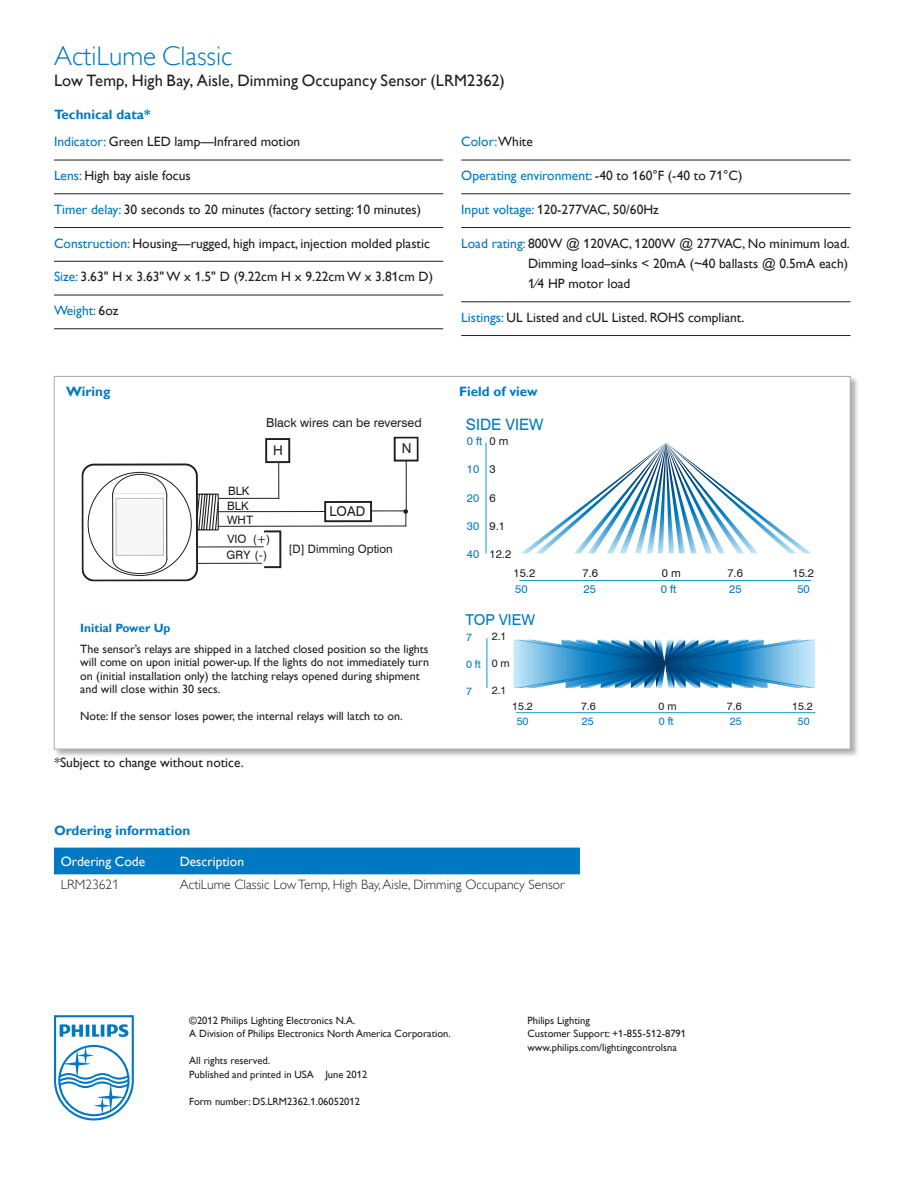
<style>
.page{position:relative;width:918px;height:1188px;background:#fff}
.page>*{position:absolute;margin:0;border:0;box-sizing:border-box;transform-origin:0 0}
.t1{font:27px "Gill Sans Alt One WGL Light";color:#0079c2}
.t2{font:16.5px "Gill Sans Alt One WGL";letter-spacing:.005em;color:#231f20}
.t3{font:15.75px "Swiss 721 BT";color:#0079c1}
.t4{font:15px "Swiss 721 BT";color:#0079c1}
._01_Body_Text_with_R{font:13.5px/20.2px "Gill Sans Alt One WGL";color:#231f20;text-align:justify}
._03_Table_row{font:13.5px "Gill Sans Alt One WGL Light";color:#231f20}
._01_Body_Text_with_R-2{font:13.5px "Gill Sans Alt One WGL";color:#0079c2}
._02_Body_text_headin{font:700 13.5px "Gill Sans Alt One WGL";color:#0079c2}
._01_Body_Text{font:13.5px "Gill Sans Alt One WGL";color:#231f20}
._03_Table_heading{font:13.5px "Gill Sans Alt One WGL";color:#fff}
.t5{font:13.5px "Swiss 721 BT";color:#231f20}
.t6{font:12.45px "Swiss 721 BT";color:#231f20}
._03_Caption_text{font:12px/13.5px "Gill Sans Alt One WGL";color:#231f20}
._03_Caption_heading{font:700 12px "Gill Sans Alt One WGL";color:#0079c2}
.t7{font:11.55px/14.5px "Swiss 721 BT";color:#231f20}
.t8{font:11.25px "Swiss 721 BT";color:#231f20}
.t9{font:11.25px "Swiss 721 BT";color:#0079c1}
.t10{font:10.8px "Swiss 721 BT";color:#231f20}
.t11{font:10.8px "Swiss 721 BT";color:#0079c1}
.t12{font:10.5px/13.5px "Gill Sans Alt One WGL";color:#231f20}
.s1{color:#0079c2}
.s2{color:#231f20}
</style>
<div class="page">
<svg style="left:54px;top:1015px;width:80px;height:105px"></svg>
<div style="left:54px;top:848px;width:526px;height:27px;background:#0079c2"></div>
<hr style="left:54px;top:160px;width:389px;height:1px;background:#231f20">
<hr style="left:54px;top:194px;width:389px;height:1px;background:#231f20">
<hr style="left:54px;top:227px;width:389px;height:1px;background:#231f20">
<hr style="left:54px;top:261px;width:389px;height:1px;background:#231f20">
<hr style="left:54px;top:295px;width:389px;height:1px;background:#231f20">
<hr style="left:54px;top:329px;width:389px;height:1px;background:#231f20">
<hr style="left:461px;top:160px;width:389px;height:1px;background:#231f20">
<hr style="left:461px;top:194px;width:389px;height:1px;background:#231f20">
<hr style="left:461px;top:227px;width:389px;height:1px;background:#231f20">
<hr style="left:461px;top:302px;width:389px;height:1px;background:#231f20">
<hr style="left:461px;top:335px;width:389px;height:1px;background:#231f20">
<div style="left:54px;top:376px;width:805px;height:382px;background:#231f20;opacity:.35"></div>
<div style="left:54px;top:376px;width:797px;height:373px;background:#fff;border:1px solid #a8a9ad"></div>
<hr style="left:186px;top:546px;width:78px;height:1px;background:#231f20">
<hr style="left:184px;top:563px;width:78px;height:1px;background:#231f20">
<div style="left:82px;top:464px;width:115px;height:117px;background:#fff;border-radius:12px"></div>
<div style="left:81px;top:463px;width:117px;height:119px;border:2px solid #231f20;border-radius:12px"></div>
<div style="left:394px;top:437px;width:25px;height:25px;border:2px solid #231f20"></div>
<div style="left:265px;top:438px;width:25px;height:25px;border:2px solid #231f20"></div>
<div style="left:112px;top:474px;width:55px;height:43px;border:1px solid #231f20;border-radius:50%"></div>
<div style="left:112px;top:545px;width:55px;height:29px;border:1px solid #231f20;border-radius:50%"></div>
<svg style="left:114px;top:498px;width:51px;height:59px"></svg>
<div style="left:112px;top:494px;width:55px;height:66px;border:1px solid #231f20"></div>
<div style="left:116px;top:498px;width:47px;height:57px;background:#f7f7f8"></div>
<div style="left:116px;top:498px;width:48px;height:58px;border:1px solid #bcbdc0"></div>
<svg style="left:113px;top:493px;width:53px;height:4px"></svg>
<hr style="left:113px;top:558px;width:53px;height:2px;background:#fff">
<svg style="left:264px;top:566px;width:15px;height:2px"></svg>
<hr style="left:279px;top:531px;width:2px;height:37px;background:#231f20">
<svg style="left:194px;top:460px;width:214px;height:72px"></svg>
<svg style="left:521px;top:443px;width:290px;height:110px"></svg>
<hr style="left:486px;top:443px;width:1px;height:110px;background:#0d9dc3">
<hr style="left:519px;top:580px;width:292px;height:1px;background:#0d9dc3">
<svg style="left:514px;top:640px;width:302px;height:48px;background:#4b99c8"></svg>
<hr style="left:487px;top:639px;width:1px;height:49px;background:#0d9dc3">
<hr style="left:516px;top:712px;width:299px;height:1px;background:#0d9dc3">
<h1 class="t1" style="left:54px;top:39px;width:180px">ActiLume Classic</h1>
<p class="t2" style="left:54px;top:69px;width:452px">Low Temp, High Bay, Aisle, Dimming Occupancy Sensor (LRM2362)</p>
<p class="_02_Body_text_headin" style="left:54px;top:106px;width:98px">Technical data*</p>
<p class="_01_Body_Text_with_R" style="left:54px;top:132px;width:248px"><span class="s1">Indicator:</span> Green LED lamp—Infrared motion</p>
<p class="_01_Body_Text_with_R" style="left:54px;top:165px;width:138px"><span class="s1">Lens:</span> High bay aisle focus</p>
<p class="_01_Body_Text_with_R" style="left:54px;top:199px;width:369px"><span class="s1">Timer delay:</span> 30 seconds to 20 minutes (factory setting: 10 minutes)</p>
<p class="_01_Body_Text_with_R" style="left:54px;top:233px;width:377px"><span class="s1">Construction:</span> Housing—rugged, high impact, injection molded plastic</p>
<p class="_01_Body_Text_with_R" style="left:54px;top:267px;width:381px"><span class="s1">Size:</span> 3.63" H x 3.63" W x 1.5" D (9.22cm H x 9.22cm W x 3.81cm D)</p>
<p class="_01_Body_Text_with_R-2" style="left:54px;top:301px;width:66px">Weight: <span class="s2">6oz</span></p>
<p class="_01_Body_Text_with_R-2" style="left:461px;top:133px;width:73px">Color:<span class="s2">White</span></p>
<p class="_01_Body_Text_with_R-2" style="left:461px;top:166px;width:283px">Operating environment: <span class="s2">-40 to 160°F (-40 to 71°C)</span></p>
<p class="_01_Body_Text_with_R" style="left:461px;top:199px;width:199px"><span class="s1">Input voltage:</span> 120-277VAC, 50/60Hz</p>
<p class="_01_Body_Text_with_R" style="left:528px;top:233px;width:323px;text-indent:-67px"><span class="s1">Load rating:</span> 800W @ 120VAC, 1200W @ 277VAC, No minimum load.<br>Dimming load–sinks &lt; 20mA (~40 ballasts @ 0.5mA each)<br>1⁄4 HP motor load</p>
<p class="_01_Body_Text_with_R" style="left:461px;top:307px;width:285px"><span class="s1">Listings:</span> UL Listed and cUL Listed. ROHS compliant.</p>
<p class="_02_Body_text_headin" style="left:66px;top:382px;width:46px">Wiring</p>
<p class="_02_Body_text_headin" style="left:459px;top:382px;width:80px">Field of view</p>
<p class="t6" style="left:266px;top:415px;width:157px">Black wires can be reversed</p>
<p class="t3" style="left:466px;top:415px;width:79px">SIDE VIEW</p>
<p class="t9" style="left:467px;top:434px;width:17px">0 ft</p>
<p class="t9" style="left:467px;top:463px;width:14px">10</p>
<p class="t9" style="left:467px;top:491px;width:14px">20</p>
<p class="t9" style="left:467px;top:519px;width:14px">30</p>
<p class="t9" style="left:467px;top:547px;width:14px">40</p>
<p class="t8" style="left:489px;top:434px;width:21px">0 m</p>
<p class="t8" style="left:489px;top:463px;width:8px">3</p>
<p class="t8" style="left:489px;top:491px;width:8px">6</p>
<p class="t8" style="left:489px;top:519px;width:17px">9.1</p>
<p class="t8" style="left:489px;top:547px;width:23px">12.2</p>
<p class="t5" style="left:273px;top:442px;width:11px">H</p>
<p class="t5" style="left:402px;top:440px;width:11px">N</p>
<p class="t7" style="left:227px;top:484px;width:27px">BLK<br>BLK<br>WHT</p>
<p class="t5" style="left:329px;top:503px;width:37px">LOAD</p>
<p class="t7" style="left:227px;top:530px;width:45px;line-height:16.4px">VIO (+)<br>GRY (-)</p>
<p class="t7" style="left:288px;top:542px;width:106px">[D] Dimming Option</p>
<p class="_03_Caption_heading" style="left:80px;top:620px;width:92px">Initial Power Up</p>
<p class="_03_Caption_text" style="left:80px;top:642px;width:350px">The sensor’s relays are shipped in a latched closed position so the lights will come on upon initial power-up. If the lights do not immediately turn on (initial installation only) the latching relays opened during shipment and will close within 30 secs.</p>
<p class="_03_Caption_text" style="left:80px;top:709px;width:324px">Note: If the sensor loses power, the internal relays will latch to on.</p>
<p class="_01_Body_Text" style="left:54px;top:754px;width:191px">*Subject to change without notice.</p>
<p class="t8" style="left:514px;top:567px;width:23px">15.2</p>
<p class="t8" style="left:583px;top:567px;width:17px">7.6</p>
<p class="t8" style="left:662px;top:567px;width:21px">0 m</p>
<p class="t8" style="left:727px;top:567px;width:17px">7.6</p>
<p class="t8" style="left:792px;top:567px;width:23px">15.2</p>
<p class="t4" style="left:465px;top:610px;width:71px">TOP VIEW</p>
<p class="t11" style="left:466px;top:631px;width:7px">7</p>
<p class="t11" style="left:466px;top:658px;width:16px">0 ft</p>
<p class="t11" style="left:466px;top:685px;width:7px">7</p>
<p class="t9" style="left:515px;top:582px;width:14px">50</p>
<p class="t9" style="left:583px;top:582px;width:14px">25</p>
<p class="t9" style="left:661px;top:582px;width:17px">0 ft</p>
<p class="t9" style="left:729px;top:582px;width:14px">25</p>
<p class="t9" style="left:797px;top:582px;width:14px">50</p>
<p class="t10" style="left:492px;top:630px;width:16px">2.1</p>
<p class="t10" style="left:492px;top:657px;width:20px">0 m</p>
<p class="t10" style="left:492px;top:684px;width:16px">2.1</p>
<p class="t10" style="left:512px;top:699px;width:22px">15.2</p>
<p class="t10" style="left:581px;top:699px;width:16px">7.6</p>
<p class="t10" style="left:659px;top:699px;width:20px">0 m</p>
<p class="t10" style="left:727px;top:699px;width:16px">7.6</p>
<p class="t10" style="left:792px;top:699px;width:22px">15.2</p>
<p class="t11" style="left:517px;top:714px;width:13px">50</p>
<p class="t11" style="left:582px;top:714px;width:13px">25</p>
<p class="t11" style="left:659px;top:714px;width:16px">0 ft</p>
<p class="t11" style="left:730px;top:714px;width:13px">25</p>
<p class="t11" style="left:798px;top:714px;width:13px">50</p>
<p class="_02_Body_text_headin" style="left:54px;top:821px;width:138px">Ordering information</p>
<p class="_03_Table_heading" style="left:61px;top:852px;width:86px">Ordering Code</p>
<p class="_03_Table_heading" style="left:180px;top:852px;width:66px">Description</p>
<p class="_03_Table_row" style="left:61px;top:876px;width:60px">LRM23621</p>
<p class="_03_Table_row" style="left:180px;top:876px;width:386px">ActiLume Classic Low Temp, High Bay, Aisle, Dimming Occupancy Sensor</p>
<p class="t12" style="left:189px;top:1013px;width:263px">©2012 Philips Lighting Electronics N.A.<br>A Division of Philips Electronics North America Corporation.</p>
<p class="t12" style="left:189px;top:1054px;width:180px">All rights reserved.<br>Published and printed in USA June 2012</p>
<p class="t12" style="left:189px;top:1094px;width:172px">Form number: DS.LRM2362.1.06052012</p>
<p class="t12" style="left:527px;top:1013px;width:64px">Philips Lighting</p>
<p class="t12" style="left:527px;top:1027px;width:160px">Customer Support: +1-855-512-8791</p>
<p class="t12" style="left:527px;top:1040px;width:151px">www.philips.com/lightingcontrolsna</p>
</div>
